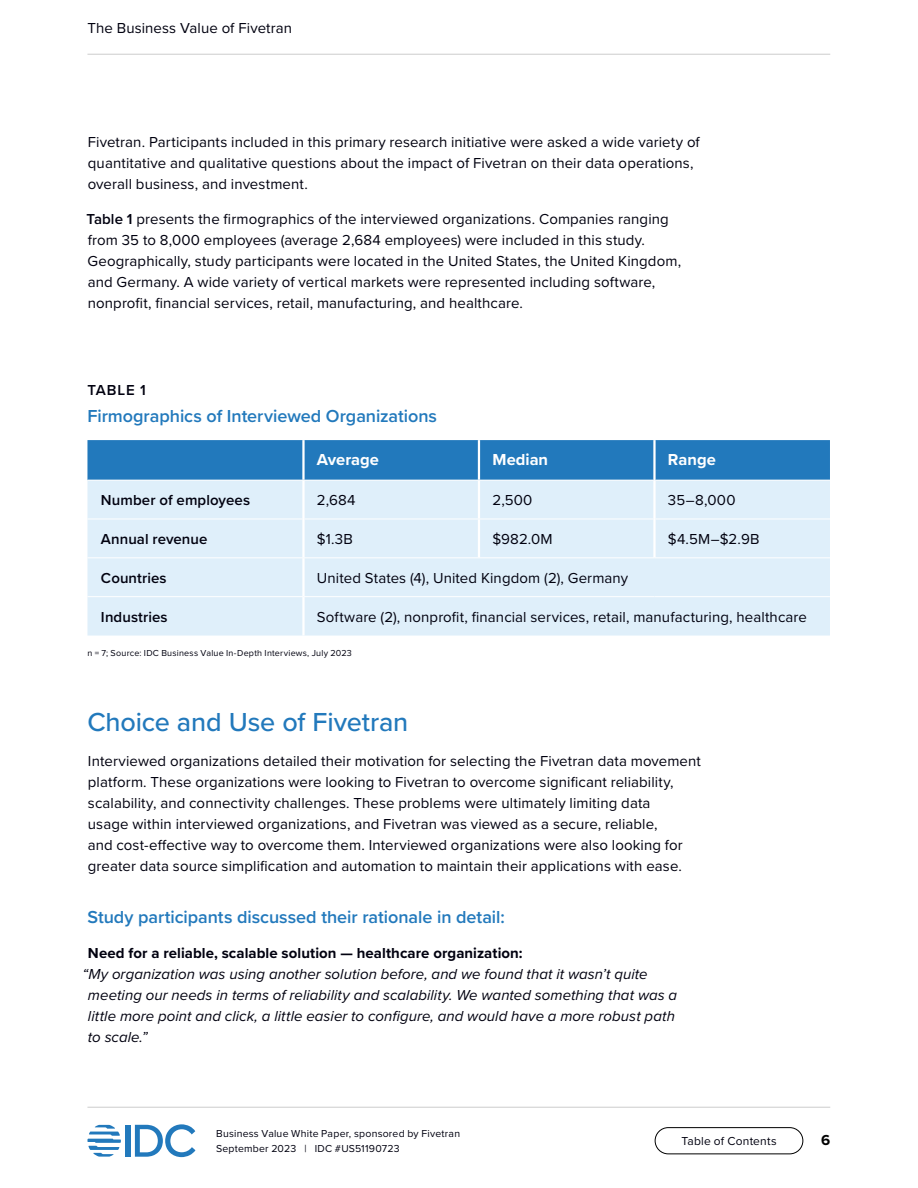
<style>
.page{position:relative;width:918px;height:1188px;background:#fff}
.page>*{position:absolute;margin:0;border:0;box-sizing:border-box;transform-origin:0 0}
.t1{font:500 27px "Proxima Nova";letter-spacing:-.005em;color:#2279bc}
.P_-_Blue_bold_intro{font:600 18px "Proxima Nova";letter-spacing:-.005em;color:#2279bc}
.Table_-_Heading{font:600 18px "Proxima Nova";letter-spacing:-.005em;color:#2279bc}
.Table_-_Column_title__left_align{font:700 16.5px "Proxima Nova";color:#fff}
.Table_-_Text__left_align{font:15px/21px "Proxima Nova";letter-spacing:.005em;color:#01010f}
.P_-_Testimonial_quote{font:italic 15px/21px "Proxima Nova";letter-spacing:.005em;color:#01010f}
.P_-_Testimonial_bold_intro{font:700 15px "Proxima Nova";letter-spacing:.005em;color:#01010f}
.Table___Row_title{font:600 15px "Proxima Nova";letter-spacing:.005em;color:#01010f}
.Table_-_Identifier{font:600 15px "Proxima Nova";letter-spacing:.055em;color:#01010f}
.t2{font:700 15px "Proxima Nova";color:#000}
.t3{font:12px "Proxima Nova";letter-spacing:.015em;color:#01010f}
.t4{font:10.5px/15px "Proxima Nova";letter-spacing:.02em;color:#01010f}
.Table_-_Notes_and_sources{font:9px "Proxima Nova";letter-spacing:.025em;color:#01010f}
.s1{font-weight:600}
</style>
<div class="page">
<div style="left:126px;top:1125px;width:5px;height:32px;background:#2279bc"></div>
<svg style="left:135px;top:1124px;width:60px;height:33px"></svg>
<svg style="left:87px;top:1125px;width:34px;height:32px"></svg>
<div style="left:655px;top:1127px;width:148px;height:27px;border:1px solid #000;border-radius:13px"></div>
<hr style="left:87px;top:54px;width:743px;height:1px;background:#ccc">
<hr style="left:87px;top:1107px;width:743px;height:1px;background:#ccc">
<div style="left:87px;top:440px;width:743px;height:40px;background:#2279bc"></div>
<div style="left:87px;top:481px;width:743px;height:155px;background:#dfeffa"></div>
<hr style="left:87px;top:519px;width:215px;height:1px;background:#fff">
<hr style="left:305px;top:519px;width:174px;height:1px;background:#fff">
<hr style="left:479px;top:519px;width:174px;height:1px;background:#fff">
<hr style="left:656px;top:519px;width:174px;height:1px;background:#fff">
<hr style="left:478px;top:519px;width:2px;height:38px;background:#fff">
<hr style="left:478px;top:481px;width:2px;height:38px;background:#fff">
<hr style="left:87px;top:557px;width:216px;height:1px;background:#fff">
<hr style="left:87px;top:596px;width:216px;height:1px;background:#fff">
<hr style="left:302px;top:481px;width:3px;height:38px;background:#fff">
<hr style="left:302px;top:519px;width:3px;height:38px;background:#fff">
<hr style="left:302px;top:440px;width:3px;height:40px;background:#fff">
<hr style="left:478px;top:440px;width:2px;height:40px;background:#fff">
<hr style="left:653px;top:480px;width:3px;height:39px;background:#fff">
<hr style="left:653px;top:519px;width:3px;height:38px;background:#fff">
<hr style="left:653px;top:440px;width:3px;height:40px;background:#fff">
<hr style="left:303px;top:557px;width:176px;height:1px;background:#fff">
<hr style="left:479px;top:557px;width:175px;height:1px;background:#fff">
<hr style="left:654px;top:557px;width:176px;height:1px;background:#fff">
<hr style="left:302px;top:558px;width:3px;height:38px;background:#fff">
<hr style="left:303px;top:596px;width:176px;height:1px;background:#fff">
<hr style="left:479px;top:596px;width:175px;height:1px;background:#fff">
<hr style="left:654px;top:596px;width:176px;height:1px;background:#fff">
<hr style="left:302px;top:597px;width:3px;height:39px;background:#fff">
<p class="Table_-_Text__left_align" style="left:87px;top:17px;width:206px">The Business Value of Fivetran</p>
<p class="Table_-_Text__left_align" style="left:88px;top:131px;width:614px">Fivetran. Participants included in this primary research initiative were asked a wide variety of quantitative and qualitative questions about the impact of Fivetran on their data operations, overall business, and investment.</p>
<p class="Table_-_Text__left_align" style="left:86px;top:208px;width:596px"><span class="s1">Table 1</span> presents the firmographics of the interviewed organizations. Companies ranging from 35 to 8,000 employees (average 2,684 employees) were included in this study.<br>Geographically, study participants were located in the United States, the United Kingdom, and Germany. A wide variety of vertical markets were represented including software, nonprofit, financial services, retail, manufacturing, and healthcare.</p>
<p class="Table_-_Identifier" style="left:87px;top:379px;width:60px">TABLE 1</p>
<p class="Table_-_Heading" style="left:87px;top:403px;width:351px">Firmographics of Interviewed Organizations</p>
<p class="Table_-_Column_title__left_align" style="left:317px;top:447px;width:64px">Average</p>
<p class="Table_-_Column_title__left_align" style="left:492px;top:447px;width:57px">Median</p>
<p class="Table_-_Column_title__left_align" style="left:668px;top:447px;width:49px">Range</p>
<p class="Table___Row_title" style="left:101px;top:489px;width:151px">Number of employees</p>
<p class="Table_-_Text__left_align" style="left:317px;top:489px;width:40px">2,684</p>
<p class="Table_-_Text__left_align" style="left:492px;top:489px;width:41px">2,500</p>
<p class="Table_-_Text__left_align" style="left:668px;top:489px;width:69px">35–8,000</p>
<p class="Table___Row_title" style="left:101px;top:528px;width:108px">Annual revenue</p>
<p class="Table_-_Text__left_align" style="left:317px;top:528px;width:37px">$1.3B</p>
<p class="Table_-_Text__left_align" style="left:492px;top:528px;width:62px">$982.0M</p>
<p class="Table_-_Text__left_align" style="left:668px;top:528px;width:93px">$4.5M–$2.9B</p>
<p class="Table___Row_title" style="left:101px;top:567px;width:67px">Countries</p>
<p class="Table_-_Text__left_align" style="left:317px;top:567px;width:313px">United States (4), United Kingdom (2), Germany</p>
<p class="Table___Row_title" style="left:101px;top:606px;width:68px">Industries</p>
<p class="Table_-_Text__left_align" style="left:317px;top:606px;width:492px">Software (2), nonprofit, financial services, retail, manufacturing, healthcare</p>
<p class="Table_-_Notes_and_sources" style="left:87px;top:646px;width:266px">n = 7; Source: IDC Business Value In-Depth Interviews, July 2023</p>
<h3 class="t1" style="left:87px;top:702px;width:323px">Choice and Use of Fivetran</h3>
<p class="Table_-_Text__left_align" style="left:88px;top:750px;width:615px">Interviewed organizations detailed their motivation for selecting the Fivetran data movement platform. These organizations were looking to Fivetran to overcome significant reliability, scalability, and connectivity challenges. These problems were ultimately limiting data<br>usage within interviewed organizations, and Fivetran was viewed as a secure, reliable,<br>and cost-effective way to overcome them. Interviewed organizations were also looking for greater data source simplification and automation to maintain their applications with ease.</p>
<p class="P_-_Blue_bold_intro" style="left:88px;top:904px;width:419px">Study participants discussed their rationale in detail:</p>
<p class="P_-_Testimonial_bold_intro" style="left:88px;top:942px;width:436px">Need for a reliable, scalable solution — healthcare organization:</p>
<p class="P_-_Testimonial_quote" style="left:88px;top:963px;width:591px;text-indent:-5px">“My organization was using another solution before, and we found that it wasn’t quite meeting our needs in terms of reliability and scalability. We wanted something that was a little more point and click, a little easier to configure, and would have a more robust path to scale.”</p>
<p class="t4" style="left:216px;top:1126px;width:246px">Business Value White Paper, sponsored by Fivetran<br>September 2023 | IDC #US51190723</p>
<p class="t3" style="left:681px;top:1132px;width:97px">Table of Contents</p>
<p class="t2" style="left:821px;top:1129px;width:11px">6</p>
</div>
